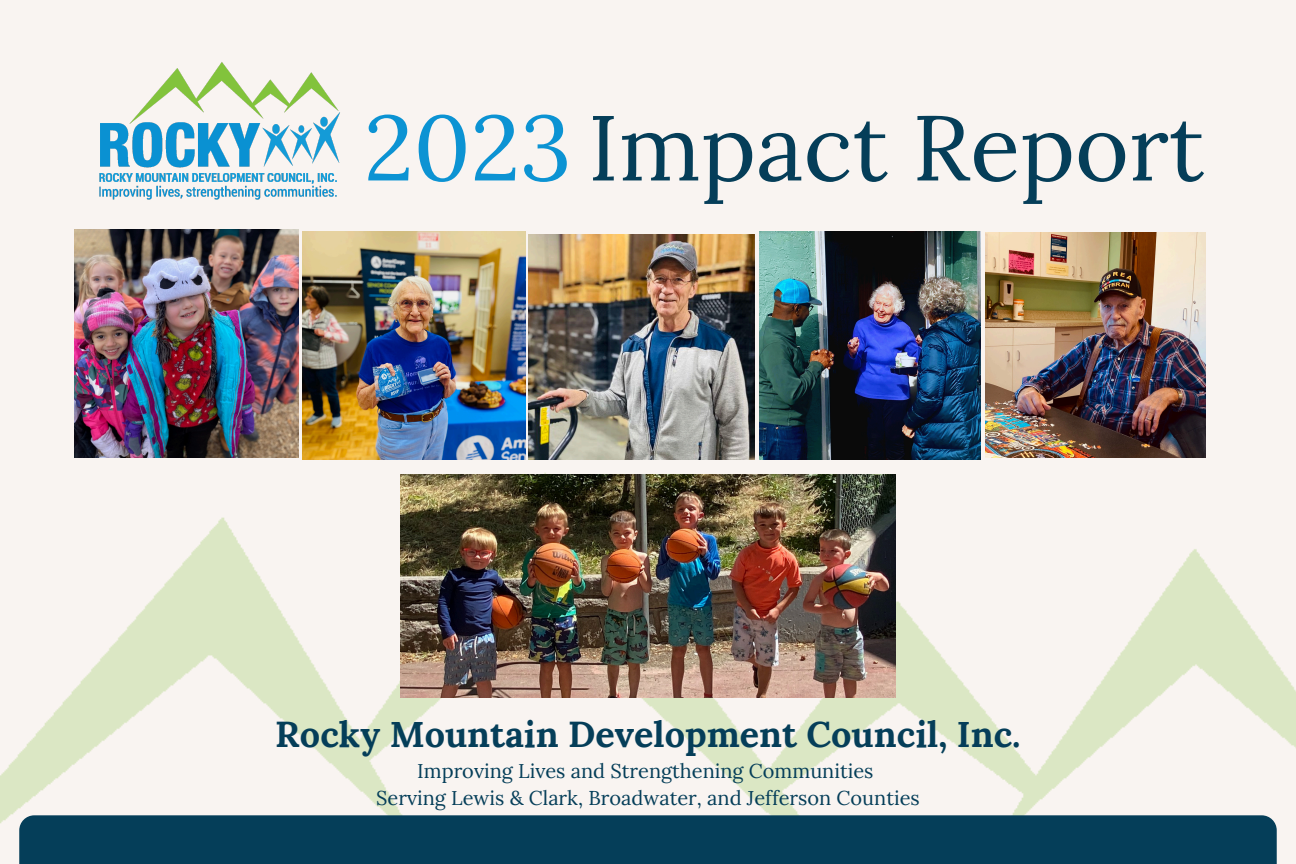
<style>
.page{position:relative;width:1296px;height:864px;background:#f9f4f1}
.page>*{position:absolute;margin:0;border:0;box-sizing:border-box;transform-origin:0 0}
.t1{font:92px "Lora";color:#053e59}
.t2{font:700 36px "Lora";color:#053e59}
.t3{font:20px "Lora";color:#053e59}
.s1{color:#0c93d3}
</style>
<div class="page">
<img style="left:99px;top:62px;width:241px;height:138px">
<img style="left:0;top:315px;width:1296px;height:549px">
<img style="left:75px;top:230px;width:223px;height:227px">
<img style="left:302px;top:231px;width:224px;height:228px">
<img style="left:985px;top:233px;width:221px;height:225px">
<img style="left:760px;top:231px;width:220px;height:228px">
<img style="left:401px;top:474px;width:495px;height:224px">
<div style="left:19px;top:815px;width:1257px;height:49px;background:#053e59"></div>
<img style="left:528px;top:234px;width:227px;height:225px">
<p class="t1" style="left:364px;top:88px;width:842px"><span class="s1">2023</span> Impact Report</p>
<p class="t2" style="left:275px;top:711px;width:747px">Rocky Mountain Development Council, Inc.</p>
<h2 class="t3" style="left:417px;top:758px;width:458px">Improving Lives and Strengthening Communities</h2>
<p class="t3" style="left:376px;top:785px;width:545px">Serving Lewis &amp; Clark, Broadwater, and Jefferson Counties</p>
</div>
